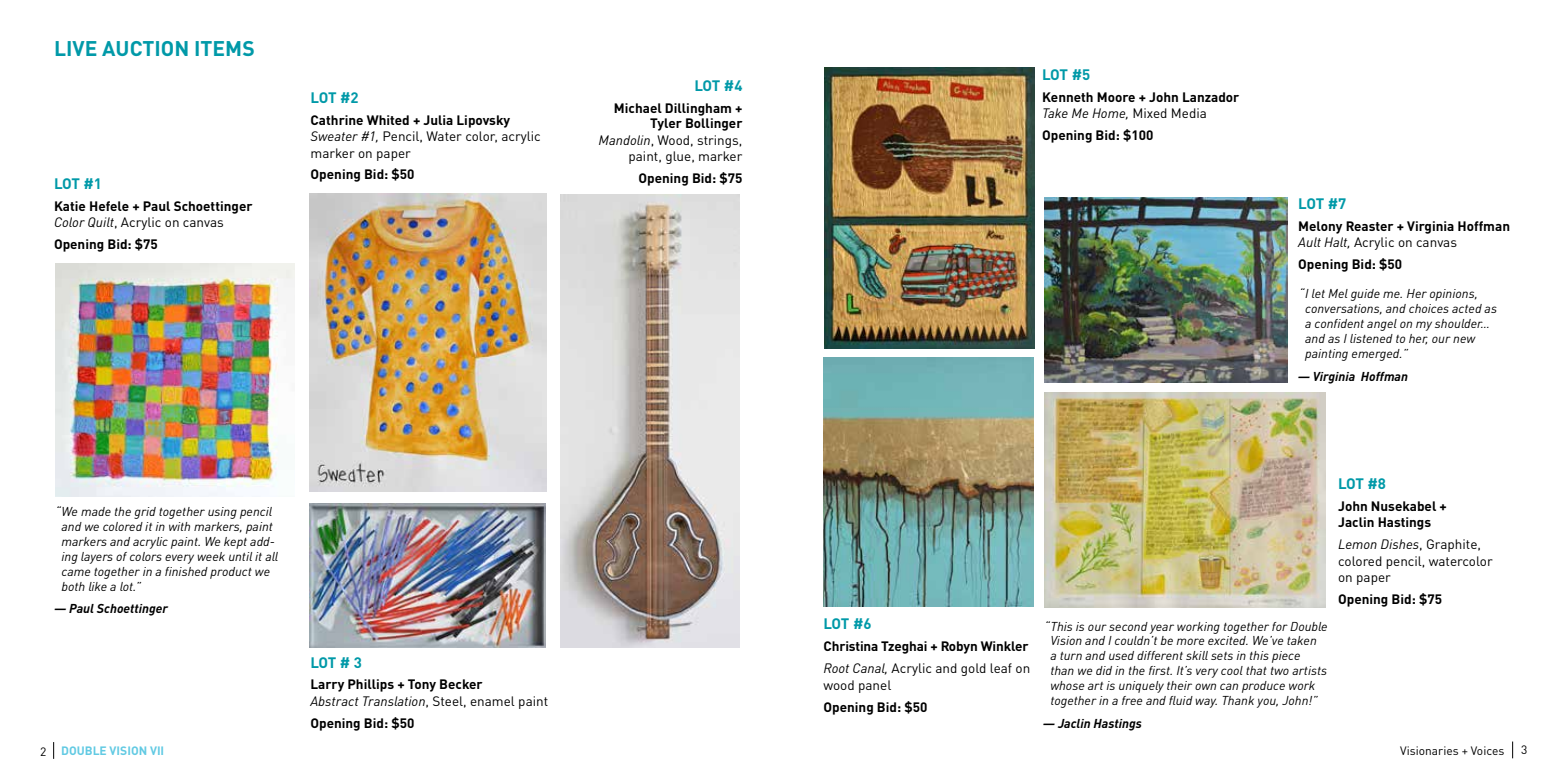
<style>
.page{position:relative;width:1566px;height:783px;background:#fff}
.page>*{position:absolute;margin:0;border:0;box-sizing:border-box;transform-origin:0 0}
.t1{font:700 21px "DINOT";color:#0099a8}
.t2{font:700 15px "DINOT";letter-spacing:-.025em;color:#0099a8}
.t3{font:700 13.5px/16.5px "DINOT";color:#000}
.t4{font:13.5px/16.5px "DINOT";color:#000}
.t5{font:italic 12.75px/15px "DINOT";color:#000}
.t6{font:italic 700 12.75px "DINOT";color:#000}
.t7{font:12px "DINOT";color:#000}
.t8{font:700 12px "DINOT";color:#62cae3}
.s1{font-weight:400;font-style:italic}
.s2{font-weight:400}
.s3{font-weight:700}
.s4{font-style:italic}
.s5{font-weight:400;color:#000}
</style>
<div class="page">
<svg style="left:53px;top:742px;width:1px;height:17px"></svg>
<svg style="left:1512px;top:742px;width:1px;height:16px"></svg>
<img style="left:824px;top:68px;width:210px;height:280px">
<img style="left:823px;top:358px;width:210px;height:249px">
<img style="left:1044px;top:197px;width:243px;height:185px">
<img style="left:1044px;top:392px;width:281px;height:215px">
<img style="left:55px;top:263px;width:239px;height:234px">
<img style="left:309px;top:193px;width:238px;height:299px">
<img style="left:310px;top:504px;width:235px;height:143px">
<img style="left:561px;top:195px;width:179px;height:453px">
<h1 class="t1" style="left:54px;top:34px;width:202px">LIVE AUCTION ITEMS</h1>
<p class="t2" style="left:54px;top:174px;width:50px">LOT #1</p>
<p class="t3" style="left:54px;top:197px;width:200px">Katie Hefele + Paul Schoettinger<br><span class="s1">Color Quilt</span><span class="s2">, Acrylic on canvas</span></p>
<p class="t3" style="left:54px;top:235px;width:105px">Opening Bid: $75</p>
<p class="t2" style="left:311px;top:88px;width:50px">LOT #2</p>
<p class="t4" style="left:311px;top:111px;width:232px"><span class="s3">Cathrine Whited + Julia Lipovsky<br></span><span class="s4">Sweater #1,</span> Pencil, Water color, acrylic marker on paper</p>
<p class="t3" style="left:311px;top:166px;width:105px">Opening Bid: $50</p>
<p class="t2" style="left:694px;top:76px;width:50px">LOT #4</p>
<p class="t3" style="left:599px;top:99px;width:145px;text-align:right">Michael Dillingham +<br>Tyler Bollinger<br><span class="s1">Mandolin</span><span class="s2">, Wood, strings, paint, glue, marker</span></p>
<p class="t3" style="left:639px;top:170px;width:105px">Opening Bid: $75</p>
<p class="t5" style="left:62px;top:503px;width:218px;text-indent:-6px">“We made the grid together using pencil and we colored it in with markers, paint markers and acrylic paint. We kept add&shy;ing layers of colors every week until it all came together in a finished product we both like a lot.”</p>
<p class="t6" style="left:54px;top:600px;width:115px">— Paul Schoettinger</p>
<p class="t2" style="left:310px;top:653px;width:53px">LOT # 3</p>
<p class="t3" style="left:310px;top:676px;width:239px">Larry Phillips + Tony Becker<br><span class="s1">Abstract Translation</span><span class="s2">, Steel, enamel paint</span></p>
<p class="t3" style="left:310px;top:714px;width:105px">Opening Bid: $50</p>
<p class="t2" style="left:1042px;top:65px;width:50px">LOT #5</p>
<p class="t3" style="left:1042px;top:88px;width:199px">Kenneth Moore + John Lanzador<br><span class="s1">Take Me Home,</span> <span class="s2">Mixed Media</span></p>
<p class="t3" style="left:1042px;top:126px;width:113px">Opening Bid: $100</p>
<p class="t2" style="left:1298px;top:194px;width:50px">LOT #7</p>
<p class="t3" style="left:1298px;top:217px;width:213px">Melony Reaster + Virginia Hoffman<br><span class="s1">Ault Halt,</span> <span class="s2">Acrylic on canvas</span></p>
<p class="t3" style="left:1298px;top:256px;width:105px">Opening Bid: $50</p>
<p class="t5" style="left:1305px;top:286px;width:193px;text-indent:-6px">“I let Mel guide me. Her opinions, conversations, and choices acted as a confident angel on my shoulder… and as I listened to her, our new painting emerged.”</p>
<p class="t6" style="left:1298px;top:368px;width:112px">— Virginia Hoffman</p>
<p class="t2" style="left:824px;top:614px;width:50px">LOT #6</p>
<p class="t3" style="left:824px;top:634px;width:208px;line-height:22.5px">Christina Tzeghai + Robyn Winkler<br><span class="s1">Root Canal,</span> <span class="s2">Acrylic and gold leaf on</span></p>
<p class="t4" style="left:824px;top:677px;width:69px">wood panel</p>
<p class="t3" style="left:824px;top:698px;width:105px">Opening Bid: $50</p>
<p class="t5" style="left:1050px;top:618px;width:279px;text-indent:-6px">“This is our second year working together for Double Vision and I couldn’t be more excited. We’ve taken<br>a turn and used different skill sets in this piece than we did in the first. It’s very cool that two artists whose art is uniquely their own can produce work together in a free and fluid way. Thank you, John!”</p>
<p class="t6" style="left:1043px;top:715px;width:100px">— Jaclin Hastings</p>
<p class="t2" style="left:1338px;top:474px;width:50px">LOT #8</p>
<p class="t3" style="left:1338px;top:498px;width:110px;line-height:15.8px">John Nusekabel +<br>Jaclin Hastings</p>
<p class="t4" style="left:1338px;top:536px;width:156px"><span class="s4">Lemon Dishes</span>, Graphite, colored pencil, watercolor on paper</p>
<p class="t3" style="left:1338px;top:590px;width:105px">Opening Bid: $75</p>
<p class="t8" style="left:40px;top:743px;width:125px"><span class="s5">2</span> DOUBLE VISION VII</p>
<p class="t7" style="left:1400px;top:743px;width:106px">Visionaries + Voices</p>
<p class="t7" style="left:1521px;top:742px;width:8px">3</p>
</div>
